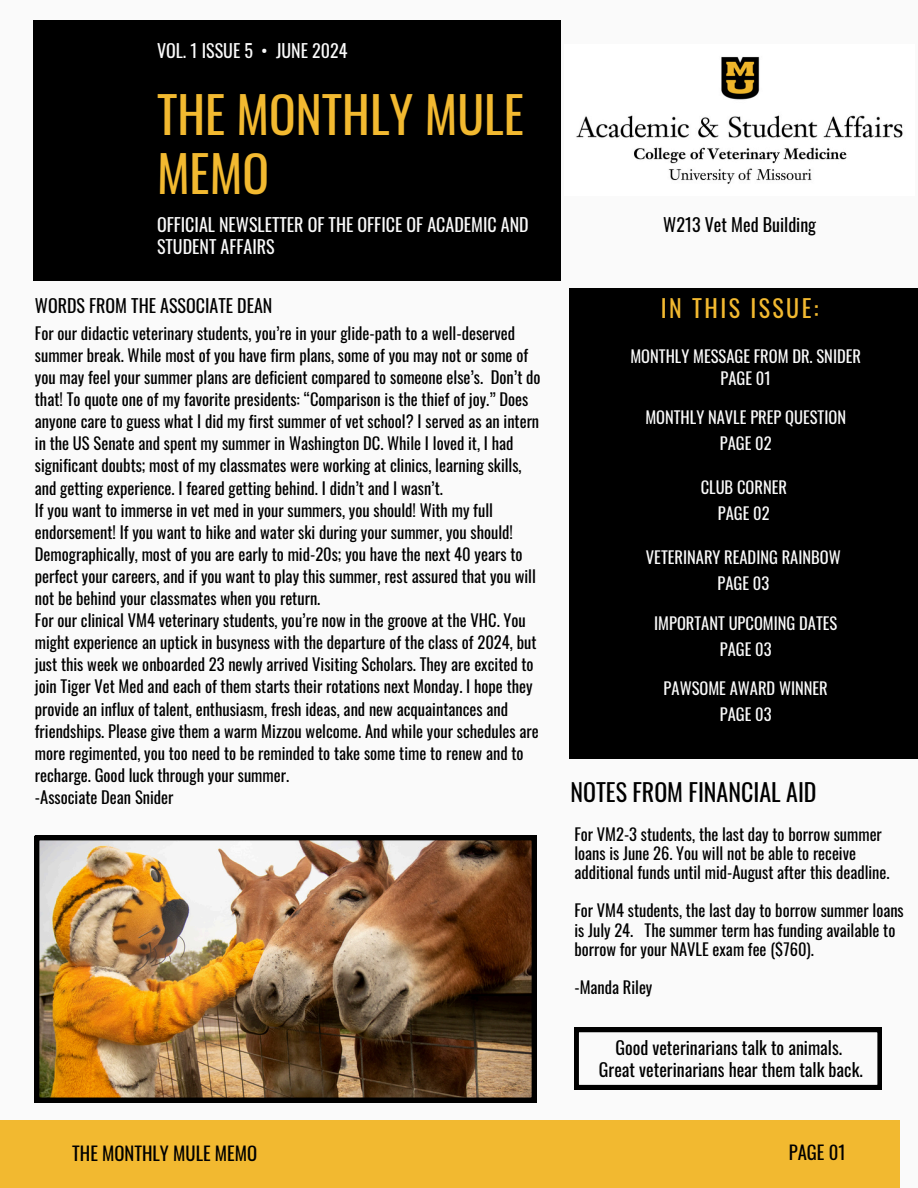
<style>
.page{position:relative;width:918px;height:1188px;background:#fafafa}
.page>*{position:absolute;margin:0;border:0;box-sizing:border-box;transform-origin:0 0}
.t1{font:49.35px/58.5px "Oswald";color:#f2b930}
.t2{font:24px "Oswald";color:#000}
.t3{font:24px "Oswald";letter-spacing:.1em;color:#f2b930}
.t4{font:18.6px "Oswald";color:#000}
.t5{font:18px/21.3px "Oswald";color:#000;text-align:center}
.t6{font:18px/21.3px "Oswald";color:#fafafa}
.t7{font:16.5px/22px "Oswald";color:#000}
.t8{font:16.5px "Oswald";color:#fafafa}
</style>
<div class="page">
<img style="left:35px;top:836px;width:501px;height:266px">
<div style="left:0;top:1120px;width:900px;height:68px;background:#f2b930"></div>
<div style="left:569px;top:289px;width:349px;height:470px;background:#000"></div>
<div style="left:33px;top:20px;width:528px;height:261px;background:#000"></div>
<img style="left:576px;top:57px;width:327px;height:127px">
<svg style="left:574px;top:1028px;width:308px;height:61px"></svg>
<h3 class="t6" style="left:157px;top:39px;width:192px">VOL. 1 ISSUE 5 • JUNE 2024</h3>
<h1 class="t1" style="left:157px;top:84px;width:368px">THE MONTHLY MULE<br>MEMO</h1>
<h3 class="t6" style="left:157px;top:214px;width:373px">OFFICIAL NEWSLETTER OF THE OFFICE OF ACADEMIC AND<br>STUDENT AFFAIRS</h3>
<p class="t5" style="left:35px;top:294px;width:239px">WORDS FROM THE ASSOCIATE DEAN</p>
<p class="t7" style="left:35px;top:321px;width:507px">For our didactic veterinary students, you’re in your glide-path to a well-deserved summer break. While most of you have firm plans, some of you may not or some of you may feel your summer plans are deficient compared to someone else’s. Don’t do that! To quote one of my favorite presidents: “Comparison is the thief of joy.” Does anyone care to guess what I did my first summer of vet school? I served as an intern in the US Senate and spent my summer in Washington DC. While I loved it, I had significant doubts; most of my classmates were working at clinics, learning skills, and getting experience. I feared getting behind. I didn’t and I wasn’t.</p>
<h4 class="t7" style="left:35px;top:498px;width:502px">If you want to immerse in vet med in your summers, you should! With my full endorsement! If you want to hike and water ski during your summer, you should!<br>Demographically, most of you are early to mid-20s; you have the next 40 years to perfect your careers, and if you want to play this summer, rest assured that you will not be behind your classmates when you return.</h4>
<h3 class="t7" style="left:35px;top:609px;width:505px">For our clinical VM4 veterinary students, you’re now in the groove at the VHC. You might experience an uptick in busyness with the departure of the class of 2024, but just this week we onboarded 23 newly arrived Visiting Scholars. They are excited to join Tiger Vet Med and each of them starts their rotations next Monday. I hope they provide an influx of talent, enthusiasm, fresh ideas, and new acquaintances and friendships. Please give them a warm Mizzou welcome. And while your schedules are more regimented, you too need to be reminded to take some time to renew and to recharge. Good luck through your summer.</h3>
<h3 class="t7" style="left:35px;top:785px;width:140px">-Associate Dean Snider</h3>
<h5 class="t5" style="left:663px;top:214px;width:154px">W213 Vet Med Building</h5>
<p class="t3" style="left:661px;top:290px;width:159px">IN THIS ISSUE:</p>
<p class="t8" style="left:630px;top:343px;width:232px">MONTHLY MESSAGE FROM DR. SNIDER</p>
<p class="t8" style="left:721px;top:366px;width:52px">PAGE 01</p>
<h5 class="t8" style="left:645px;top:404px;width:202px">MONTHLY NAVLE PREP QUESTION</h5>
<h5 class="t8" style="left:720px;top:430px;width:53px">PAGE 02</h5>
<h5 class="t8" style="left:701px;top:474px;width:88px">CLUB CORNER</h5>
<h5 class="t8" style="left:718px;top:500px;width:53px">PAGE 02</h5>
<h5 class="t8" style="left:646px;top:544px;width:196px">VETERINARY READING RAINBOW</h5>
<h5 class="t8" style="left:717px;top:570px;width:53px">PAGE 03</h5>
<h2 class="t8" style="left:654px;top:611px;width:185px">IMPORTANT UPCOMING DATES</h2>
<h5 class="t8" style="left:720px;top:637px;width:53px">PAGE 03</h5>
<h2 class="t8" style="left:664px;top:675px;width:166px">PAWSOME AWARD WINNER</h2>
<p class="t8" style="left:720px;top:701px;width:53px">PAGE 03</p>
<h4 class="t2" style="left:570px;top:773px;width:248px">NOTES FROM FINANCIAL AID</h4>
<h5 class="t7" style="left:574px;top:824px;width:317px;line-height:19.2px">For VM2-3 students, the last day to borrow summer loans is June 26. You will not be able to receive additional funds until mid-August after this deadline.</h5>
<h5 class="t7" style="left:574px;top:900px;width:331px;line-height:19.2px">For VM4 students, the last day to borrow summer loans is July 24. The summer term has funding available to borrow for your NAVLE exam fee ($760).</h5>
<h5 class="t7" style="left:574px;top:976px;width:80px">-Manda Riley</h5>
<h5 class="t5" style="left:599px;top:1036px;width:265px">Good veterinarians talk to animals.<br>Great veterinarians hear them talk back.</h5>
<p class="t4" style="left:72px;top:1139px;width:187px">THE MONTHLY MULE MEMO</p>
<p class="t4" style="left:789px;top:1138px;width:59px">PAGE 01</p>
</div>
